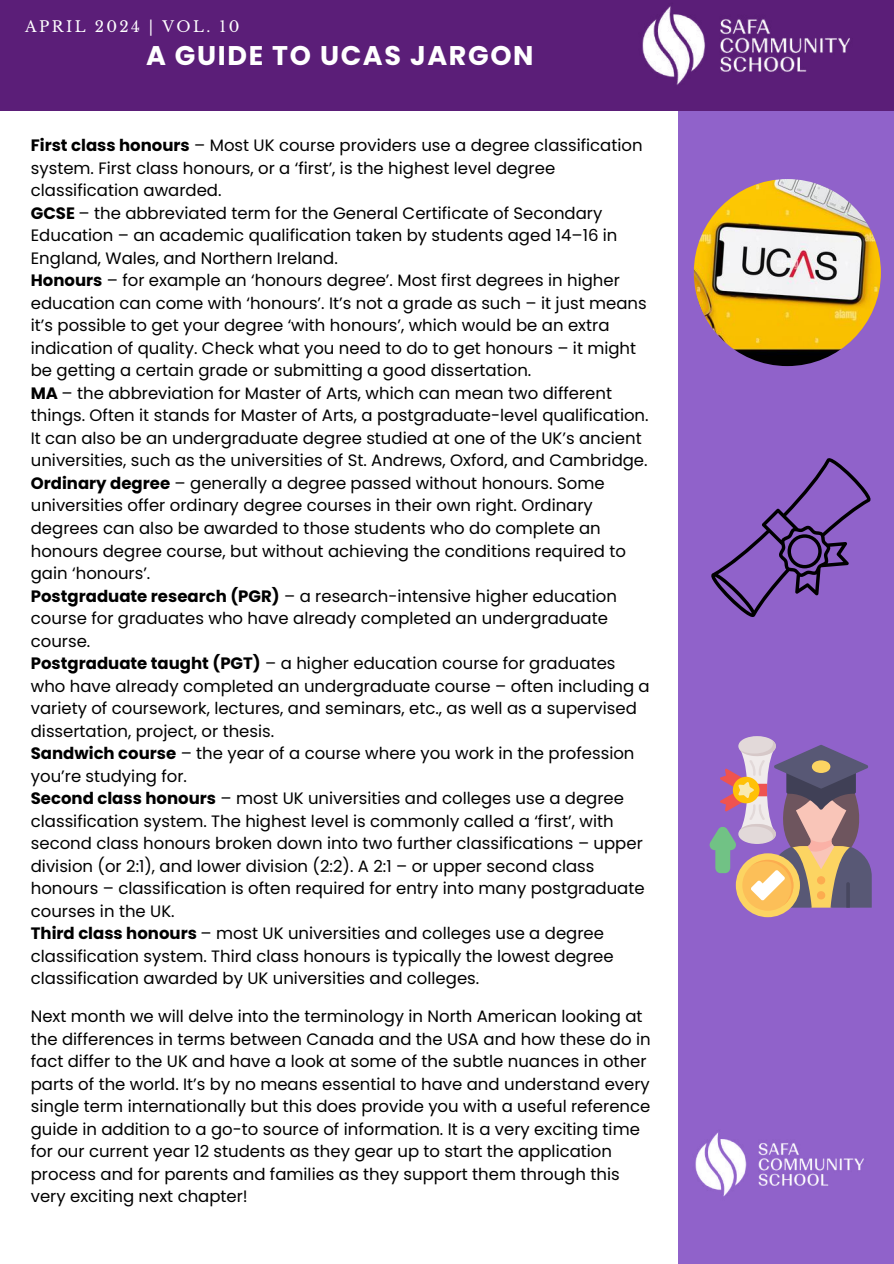
<style>
.page{position:relative;width:894px;height:1264px;background:#fff}
.page>*{position:absolute;margin:0;border:0;box-sizing:border-box;transform-origin:0 0}
.t1{font:700 27px "Poppins";letter-spacing:.06em;color:#fff}
.t2{font:16.5px/22.5px "Poppins";color:#000}
.t3{font:15px "Libre Baskerville";letter-spacing:.16em;color:#fff}
.s1{font-weight:700}
</style>
<div class="page">
<div style="left:678px;top:45px;width:215px;height:1218px;background:#9062ca"></div>
<div style="left:0;top:0;width:893px;height:110px;background:#5b1e78"></div>
<img style="left:642px;top:6px;width:208px;height:79px">
<img style="left:695px;top:1132px;width:169px;height:65px">
<img style="left:693px;top:179px;width:187px;height:187px;border-radius:50%">
<svg style="left:711px;top:458px;width:160px;height:159px"></svg>
<svg style="left:709px;top:736px;width:162px;height:181px"></svg>
<p class="t3" style="left:25px;top:17px;width:216px">APRIL 2024 | VOL. 10</p>
<h1 class="t1" style="left:146px;top:37px;width:389px">A GUIDE TO UCAS JARGON</h1>
<p class="t2" style="left:31px;top:134px;width:620px"><span class="s1">First class honours</span> – Most UK course providers use a degree classification system. First class honours, or a ‘first’, is the highest level degree classification awarded.<br><span class="s1">GCSE</span> – the abbreviated term for the General Certificate of Secondary Education – an academic qualification taken by students aged 14–16 in England, Wales, and Northern Ireland.<br><span class="s1">Honours</span> – for example an ‘honours degree’. Most first degrees in higher education can come with ‘honours’. It’s not a grade as such – it just means it’s possible to get your degree ‘with honours’, which would be an extra indication of quality. Check what you need to do to get honours – it might be getting a certain grade or submitting a good dissertation.<br><span class="s1">MA</span> – the abbreviation for Master of Arts, which can mean two different things. Often it stands for Master of Arts, a postgraduate-level qualification.<br>It can also be an undergraduate degree studied at one of the UK’s ancient universities, such as the universities of St. Andrews, Oxford, and Cambridge.<br><span class="s1">Ordinary degree</span> – generally a degree passed without honours. Some universities offer ordinary degree courses in their own right. Ordinary degrees can also be awarded to those students who do complete an honours degree course, but without achieving the conditions required to gain ‘honours’.<br><span class="s1">Postgraduate research (PGR)</span> – a research-intensive higher education course for graduates who have already completed an undergraduate course.<br><span class="s1">Postgraduate taught (PGT)</span> – a higher education course for graduates who have already completed an undergraduate course – often including a variety of coursework, lectures, and seminars, etc., as well as a supervised dissertation, project, or thesis.<br><span class="s1">Sandwich course</span> – the year of a course where you work in the profession you’re studying for.<br><span class="s1">Second class honours</span> – most UK universities and colleges use a degree classification system. The highest level is commonly called a ‘first’, with second class honours broken down into two further classifications – upper division (or 2:1), and lower division (2:2). A 2:1 – or upper second class honours – classification is often required for entry into many postgraduate courses in the UK.<br><span class="s1">Third class honours</span> – most UK universities and colleges use a degree classification system. Third class honours is typically the lowest degree classification awarded by UK universities and colleges.</p>
<p class="t2" style="left:31px;top:1005px;width:621px">Next month we will delve into the terminology in North American looking at the differences in terms between Canada and the USA and how these do in fact differ to the UK and have a look at some of the subtle nuances in other parts of the world. It’s by no means essential to have and understand every single term internationally but this does provide you with a useful reference guide in addition to a go-to source of information. It is a very exciting time for our current year 12 students as they gear up to start the application process and for parents and families as they support them through this very exciting next chapter!</p>
</div>
